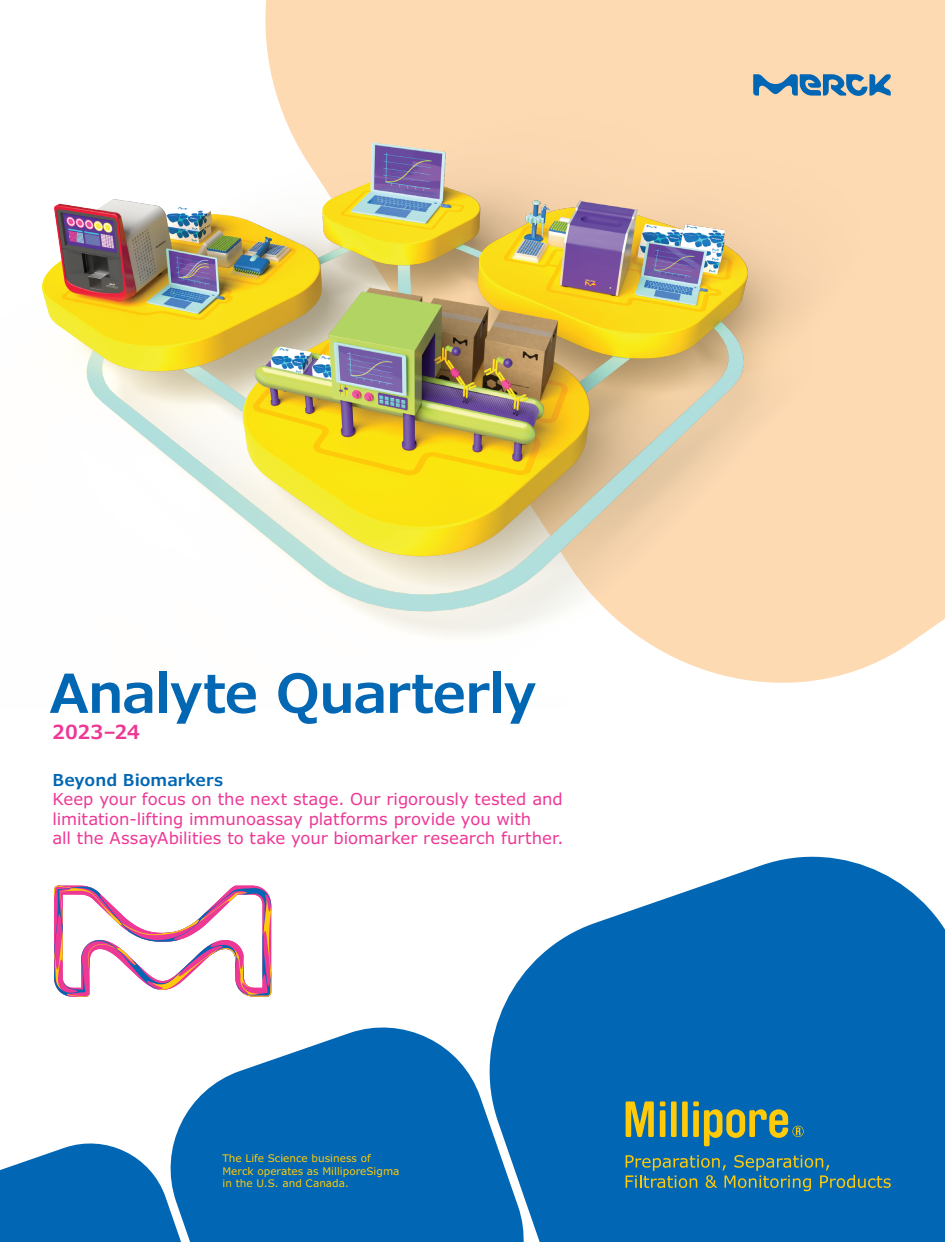
<style>
.page{position:relative;width:945px;height:1242px;background:#fff}
.page>*{position:absolute;margin:0;border:0;box-sizing:border-box;transform-origin:0 0}
.Headline_36_42{font:600 54px "Verdana Pro";letter-spacing:-.03em;color:#0166b3}
.Subhead_11_13{font:600 19.5px "Verdana Pro";letter-spacing:-.01em;color:#ed3896}
.Subhead_11_13-2{font:16.5px/19.5px "Verdana Pro";color:#ed3896}
.t1{font:10.5px/12.6px "Verdana Pro";color:#feca0a}
.s1{font-weight:600;color:#0166b3}
</style>
<div class="page">
<div style="left:911px;top:0;width:34px;height:642px;background:#fedab3"></div>
<svg style="left:500px;top:856px;width:445px;height:386px;background:#2179bc"></svg>
<svg style="left:176px;top:1015px;width:361px;height:227px;fill:#0166b3"></svg>
<svg style="left:0;top:1134px;width:209px;height:108px"></svg>
<svg style="left:54px;top:886px;width:217px;height:111px"></svg>
<svg style="left:693px;top:1101px;width:111px;height:45px;background:#50857d"></svg>
<div style="left:682px;top:1101px;width:6px;height:36px;background:#feca0a"></div>
<div style="left:671px;top:1101px;width:6px;height:36px;background:#feca0a"></div>
<div style="left:660px;top:1110px;width:5px;height:27px;background:#feca0a"></div>
<svg style="left:660px;top:1101px;width:5px;height:5px"></svg>
<svg style="left:626px;top:1101px;width:28px;height:36px"></svg>
<svg style="left:626px;top:1155px;width:265px;height:36px;background:#2c7795"></svg>
<img style="left:42px;top:0;width:869px;height:683px">
<svg style="left:753px;top:74px;width:138px;height:22px;background:#6d97b3"></svg>
<p class="Headline_36_42" style="left:49px;top:658px;width:489px">Analyte Quarterly</p>
<p class="Subhead_11_13" style="left:53px;top:719px;width:89px">2023–24</p>
<p class="Subhead_11_13-2" style="left:53px;top:770px;width:512px"><span class="s1">Beyond Biomarkers<br></span>Keep your focus on the next stage. Our rigorously tested and limitation-lifting immunoassay platforms provide you with<br>all the AssayAbilities to take your biomarker research further.</p>
<p class="t1" style="left:222px;top:1152px;width:179px">The Life Science business of<br>Merck operates as MilliporeSigma in the U.S. and Canada.</p>
</div>
